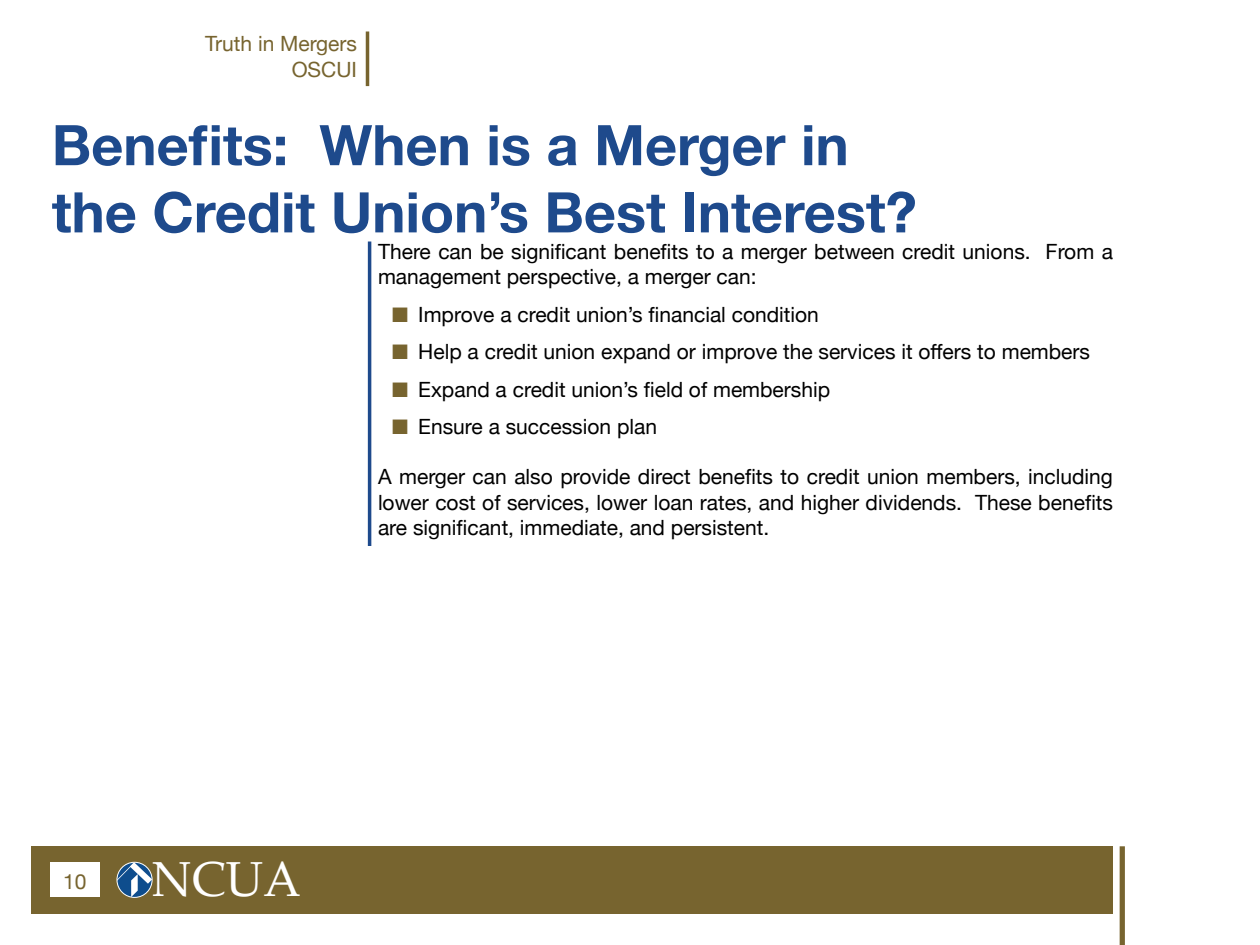
<style>
.page{position:relative;width:1260px;height:945px;background:#fff}
.page>*{position:absolute;margin:0;border:0;box-sizing:border-box;transform-origin:0 0}
.t1{font:700 56px/67.2px "Helvetica Neue";color:#1e4a8c}
.t2{font:48.12px "Palatino";color:#fff}
.t3{font:21px/25.2px "Helvetica Neue";color:#000}
.t4{font:21px/25.2px "Helvetica Neue";color:#77642f;text-align:right}
.s1{color:#77642f}
</style>
<div class="page">
<div style="left:32px;top:846px;width:1081px;height:68px;background:#77642f"></div>
<div style="left:50px;top:862px;width:50px;height:35px;background:#fff"></div>
<div style="left:1120px;top:846px;width:5px;height:99px;background:#77642f"></div>
<hr style="left:366px;top:32px;width:3px;height:54px;background:#77642f">
<div style="left:117px;top:862px;width:35px;height:36px;background:#afa384;border-radius:50%"></div>
<div style="left:117px;top:862px;width:36px;height:36px;border:1px solid #fff;border-radius:50%"></div>
<svg style="left:117px;top:862px;width:35px;height:35px"></svg>
<hr style="left:368px;top:242px;width:3px;height:304px;background:#1e4a8c">
<p class="t4" style="left:205px;top:30px;width:153px">Truth in Mergers<br>OSCUI</p>
<h2 class="t1" style="left:52px;top:109px;width:866px">Benefits: When is a Merger in the Credit Union’s Best Interest?</h2>
<p class="t3" style="left:378px;top:237px;width:737px">There can be significant benefits to a merger between credit unions. From a management perspective, a merger can:</p>
<p class="t3" style="left:392px;top:300px;width:428px"><span class="s1">■</span> Improve a credit union’s financial condition</p>
<p class="t3" style="left:392px;top:338px;width:700px"><span class="s1">■</span> Help a credit union expand or improve the services it offers to members</p>
<p class="t3" style="left:392px;top:375px;width:440px"><span class="s1">■</span> Expand a credit union’s field of membership</p>
<p class="t3" style="left:392px;top:412px;width:267px"><span class="s1">■</span> Ensure a succession plan</p>
<p class="t3" style="left:378px;top:463px;width:737px;text-align:justify">A merger can also provide direct benefits to credit union members, including lower cost of services, lower loan rates, and higher dividends. These benefits are significant, immediate, and persistent.</p>
<p class="t4" style="left:63px;top:868px;width:25px">10</p>
<h2 class="t2" style="left:152px;top:839px;width:151px">NCUA</h2>
</div>
